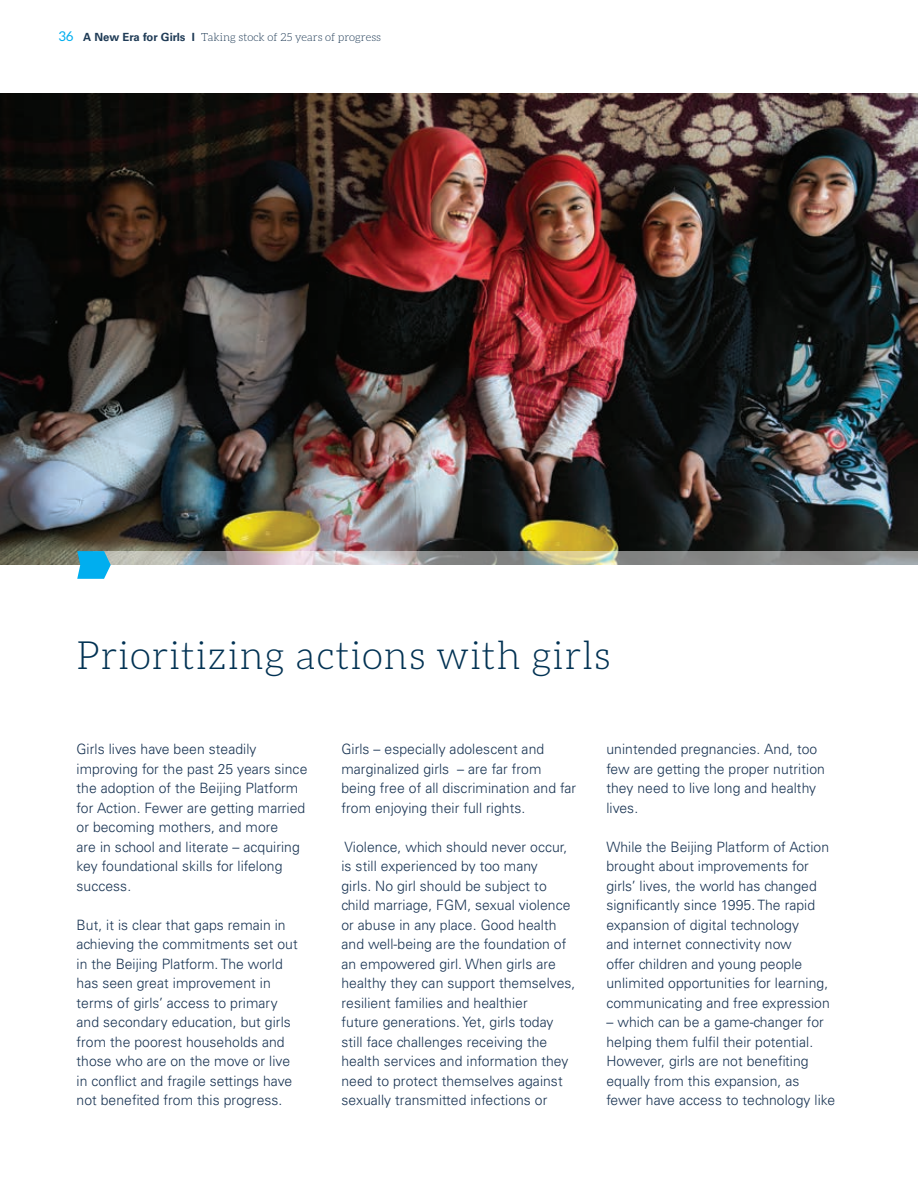
<style>
.page{position:relative;width:918px;height:1188px;background:#fff}
.page>*{position:absolute;margin:0;border:0;box-sizing:border-box;transform-origin:0 0}
.t1{font:300 39px "Aleo";letter-spacing:.02em;color:#023253}
.t2{font:300 14.25px/19.5px "Univers LT Std";letter-spacing:.005em;color:#193453}
.t3{font:300 11.25px "Aleo";color:#1f3b56}
.s1{font-weight:400;font-size:13.5px;color:#00aeef}
.s2{font-family:"Univers LT Std";font-weight:700}
</style>
<div class="page">
<img style="left:0;top:94px;width:918px;height:471px">
<svg style="left:111px;top:551px;width:807px;height:14px;background:#a6a4a0"></svg>
<svg style="left:77px;top:551px;width:34px;height:28px"></svg>
<p class="t3" style="left:59px;top:31px;width:324px"><span class="s1">36</span> <span class="s2">A New Era for Girls I</span> Taking stock of 25 years of progress</p>
<p class="t1" style="left:77px;top:634px;width:535px">Prioritizing actions with girls</p>
<p class="t2" style="left:77px;top:740px;width:232px">Girls lives have been steadily improving for the past 25 years since the adoption of the Beijing Platform for Action. Fewer are getting married or becoming mothers, and more<br>are in school and literate – acquiring key foundational skills for lifelong success.</p>
<p class="t2" style="left:77px;top:915px;width:223px">But, it is clear that gaps remain in achieving the commitments set out in the Beijing Platform. The world has seen great improvement in terms of girls’ access to primary and secondary education, but girls from the poorest households and those who are on the move or live in conflict and fragile settings have not benefited from this progress.</p>
<p class="t2" style="left:341px;top:740px;width:236px">Girls – especially adolescent and marginalized girls – are far from being free of all discrimination and far from enjoying their full rights.</p>
<p class="t2" style="left:341px;top:837px;width:235px">Violence, which should never occur, is still experienced by too many<br>girls. No girl should be subject to child marriage, FGM, sexual violence or abuse in any place. Good health and well-being are the foundation of an empowered girl. When girls are healthy they can support themselves, resilient families and healthier<br>future generations. Yet, girls today still face challenges receiving the health services and information they need to protect themselves against sexually transmitted infections or</p>
<p class="t2" style="left:606px;top:740px;width:220px">unintended pregnancies. And, too few are getting the proper nutrition they need to live long and healthy lives.</p>
<p class="t2" style="left:606px;top:837px;width:225px">While the Beijing Platform of Action brought about improvements for girls’ lives, the world has changed significantly since 1995. The rapid expansion of digital technology<br>and internet connectivity now<br>offer children and young people unlimited opportunities for learning, communicating and free expression</p>
<p class="t2" style="left:606px;top:1013px;width:231px">– which can be a game-changer for helping them fulfil their potential.<br>However, girls are not benefiting equally from this expansion, as fewer have access to technology like</p>
</div>
